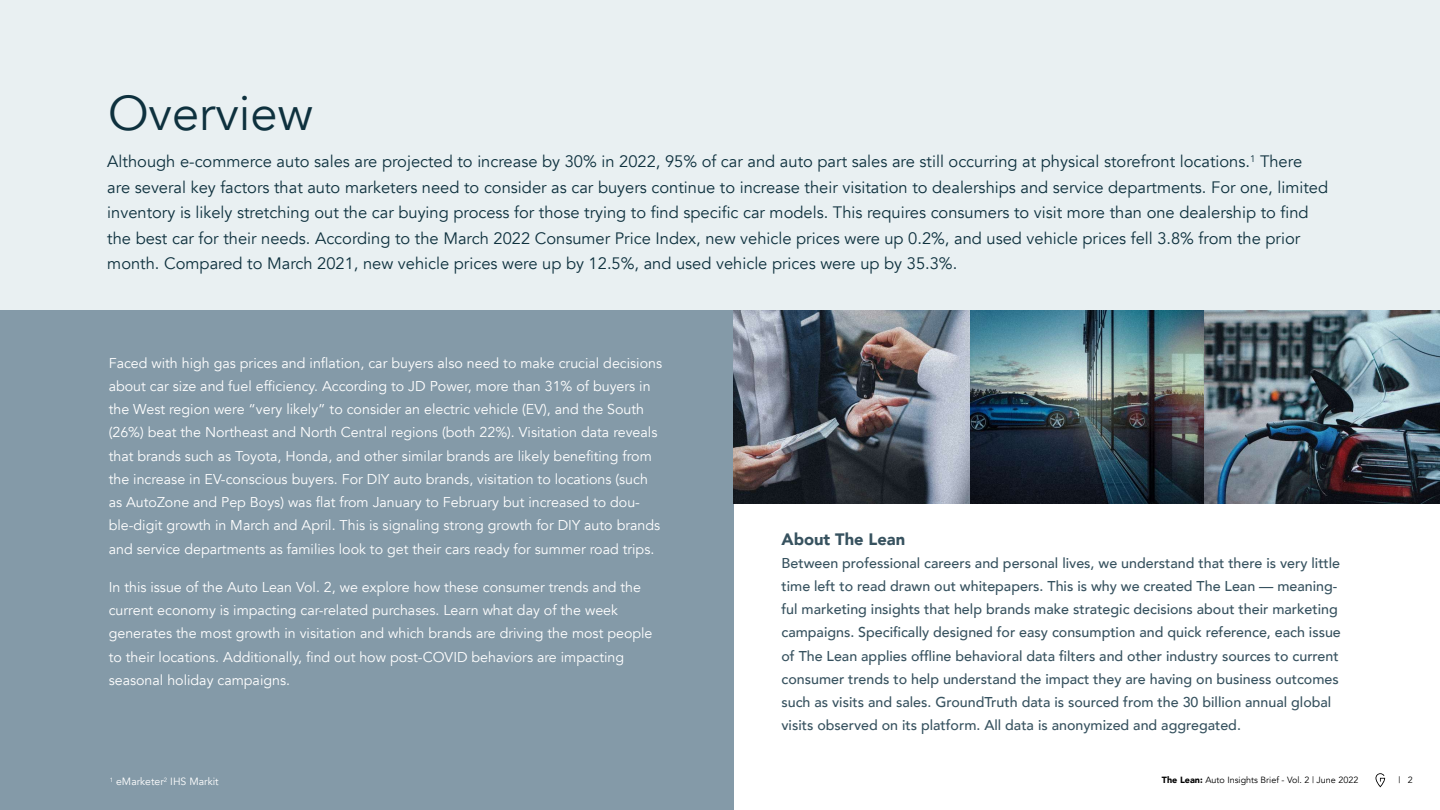
<style>
.page{position:relative;width:1440px;height:810px;background:#fff}
.page>*{position:absolute;margin:0;border:0;box-sizing:border-box;transform-origin:0 0}
.t1{font:48.75px "Avenir";color:#0e313e}
.t2{font:16.5px/25.5px "Avenir";color:#0e313e}
.t3{font:900 16.5px "Avenir";color:#37525f}
.t4{font:14.25px/23.2px "Avenir";color:#fff}
.t5{font:500 14.25px/23.2px "Avenir";color:#37525f}
.t6{font:10.5px "Avenir";color:#fff}
.t7{font:9px "Avenir";color:#000}
.s1{font-weight:900}
</style>
<div class="page">
<svg style="left:1375px;top:773px;width:10px;height:14px"></svg>
<div style="left:0;top:0;width:1440px;height:310px;background:#e9f0f2"></div>
<div style="left:0;top:310px;width:734px;height:500px;background:#849aa8"></div>
<img style="left:969px;top:310px;width:236px;height:193px">
<img style="left:1205px;top:310px;width:235px;height:193px">
<img style="left:734px;top:310px;width:235px;height:193px">
<h1 class="t1" style="left:108px;top:84px;width:206px">Overview</h1>
<p class="t2" style="left:107px;top:149px;width:1222px">Although e-commerce auto sales are projected to increase by 30% in 2022, 95% of car and auto part sales are still occurring at physical storefront locations.<sup>1</sup> There are several key factors that auto marketers need to consider as car buyers continue to increase their visitation to dealerships and service departments. For one, limited inventory is likely stretching out the car buying process for those trying to find specific car models. This requires consumers to visit more than one dealership to find the best car for their needs. According to the March 2022 Consumer Price Index, new vehicle prices were up 0.2%, and used vehicle prices fell 3.8% from the prior month. Compared to March 2021, new vehicle prices were up by 12.5%, and used vehicle prices were up by 35.3%.</p>
<p class="t4" style="left:109px;top:351px;width:555px">Faced with high gas prices and inflation, car buyers also need to make crucial decisions about car size and fuel efficiency. According to JD Power, more than 31% of buyers in the West region were “very likely” to consider an electric vehicle (EV), and the South (26%) beat the Northeast and North Central regions (both 22%). Visitation data reveals that brands such as Toyota, Honda, and other similar brands are likely benefiting from the increase in EV-conscious buyers. For DIY auto brands, visitation to locations (such as AutoZone and Pep Boys) was flat from January to February but increased to dou&shy;ble-digit growth in March and April. This is signaling strong growth for DIY auto brands and service departments as families look to get their cars ready for summer road trips.</p>
<p class="t4" style="left:109px;top:575px;width:545px">In this issue of the Auto Lean Vol. 2, we explore how these consumer trends and the current economy is impacting car-related purchases. Learn what day of the week generates the most growth in visitation and which brands are driving the most people to their locations. Additionally, find out how post-COVID behaviors are impacting seasonal holiday campaigns.</p>
<p class="t6" style="left:110px;top:775px;width:110px"><sup>1</sup> eMarketer<sup>2</sup> IHS Markit</p>
<p class="t3" style="left:782px;top:525px;width:125px">About The Lean</p>
<p class="t5" style="left:782px;top:550px;width:561px">Between professional careers and personal lives, we understand that there is very little time left to read drawn out whitepapers. This is why we created The Lean — meaning&shy;ful marketing insights that help brands make strategic decisions about their marketing campaigns. Specifically designed for easy consumption and quick reference, each issue of The Lean applies offline behavioral data filters and other industry sources to current consumer trends to help understand the impact they are having on business outcomes such as visits and sales. GroundTruth data is sourced from the 30 billion annual global visits observed on its platform. All data is anonymized and aggregated.</p>
<p class="t7" style="left:1162px;top:775px;width:198px"><span class="s1">The Lean:</span> Auto Insights Brief - Vol. 2 | June 2022</p>
<p class="t7" style="left:1398px;top:775px;width:16px">| 2</p>
</div>
